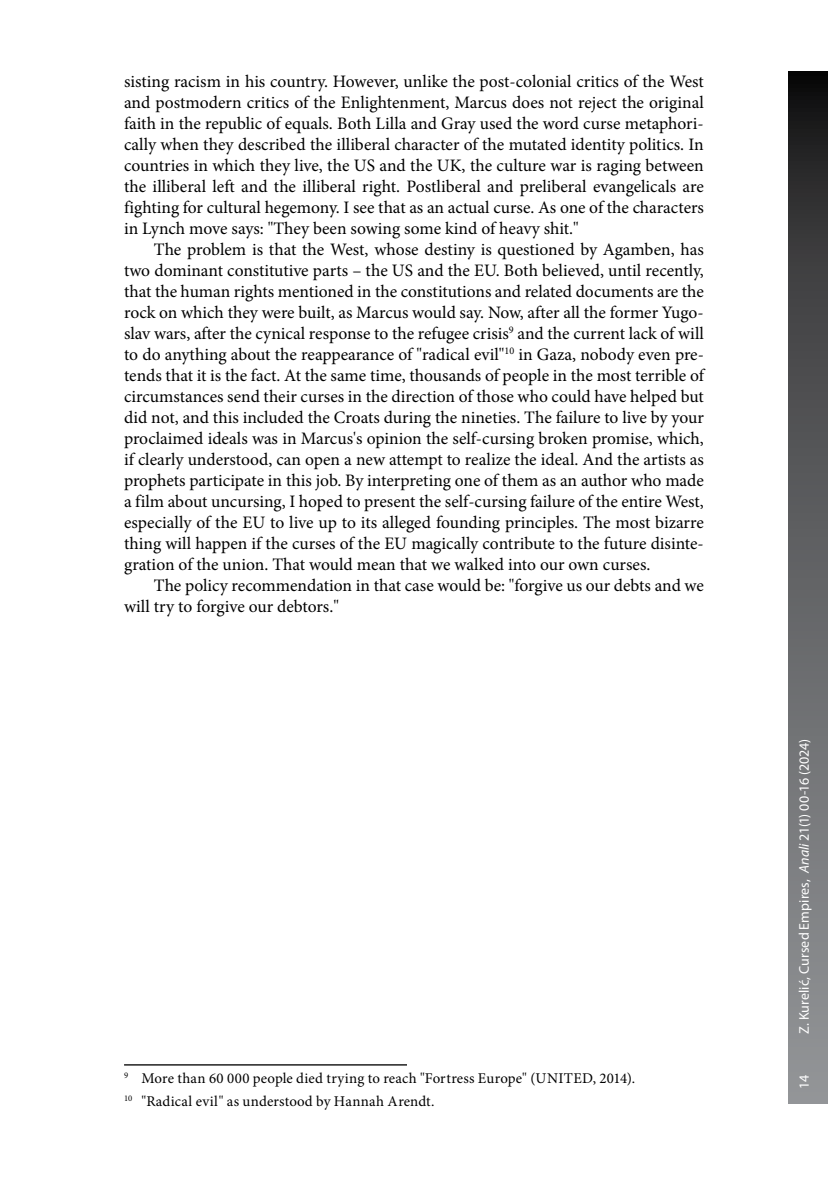
<style>
.page{position:relative;width:828px;height:1180px;background:#fff}
.page>*{position:absolute;margin:0;border:0;box-sizing:border-box;transform-origin:0 0}
.t1{font:17.5px/21px "Minion Pro";letter-spacing:-.005em;color:#000;text-align:justify}
.t2{font:14.88px/22.8px "Minion Pro";letter-spacing:.015em;color:#000}
.t3{font:14px "Myriad Pro";letter-spacing:.005em;color:#fff}
.s1{font-style:italic}
</style>
<div class="page">
<svg style="left:788px;top:71px;width:40px;height:1032px;background:#5e5f61"></svg>
<hr style="left:124px;top:1064px;width:283px;height:1px;background:#000">
<p class="t1" style="left:124px;top:71px;width:581px">sisting racism in his country. However, unlike the post-colonial critics of the West and postmodern critics of the Enlightenment, Marcus does not reject the original faith in the republic of equals. Both Lilla and Gray used the word curse metaphori&shy;cally when they described the illiberal character of the mutated identity politics. In countries in which they live, the US and the UK, the culture war is raging between the illiberal left and the illiberal right. Postliberal and preliberal evangelicals are fighting for cultural hegemony. I see that as an actual curse. As one of the characters in Lynch move says: "They been sowing some kind of heavy shit."</p>
<p class="t1" style="left:124px;top:239px;width:581px;text-indent:30px">The problem is that the West, whose destiny is questioned by Agamben, has two dominant constitutive parts – the US and the EU. Both believed, until recently, that the human rights mentioned in the constitutions and related documents are the rock on which they were built, as Marcus would say. Now, after all the former Yugo&shy;slav wars, after the cynical response to the refugee crisis<sup>9</sup> and the current lack of will to do anything about the reappearance of "radical evil"<sup>10</sup> in Gaza, nobody even pre&shy;tends that it is the fact. At the same time, thousands of people in the most terrible of circumstances send their curses in the direction of those who could have helped but did not, and this included the Croats during the nineties. The failure to live by your proclaimed ideals was in Marcus's opinion the self-cursing broken promise, which, if clearly understood, can open a new attempt to realize the ideal. And the artists as prophets participate in this job. By interpreting one of them as an author who made a film about uncursing, I hoped to present the self-cursing failure of the entire West, especially of the EU to live up to its alleged founding principles. The most bizarre thing will happen if the curses of the EU magically contribute to the future disinte&shy;gration of the union. That would mean that we walked into our own curses.</p>
<p class="t1" style="left:124px;top:575px;width:581px;text-indent:30px">The policy recommendation in that case would be: "forgive us our debts and we will try to forgive our debtors."</p>
<p class="t2" style="left:124px;top:1066px;width:512px"><sup>9</sup> More than 60 000 people died trying to reach "Fortress Europe" (UNITED, 2014).<br><sup>10</sup> "Radical evil" as understood by Hannah Arendt.</p>
<p class="t3" style="left:795px;top:1034px;width:296px;rotate:-90deg">Z. Kurelić, Cursed Empires, <span class="s1">Anali</span> 21(1) 00-16 (2024)</p>
<p class="t3" style="left:795px;top:1088px;width:15px;rotate:-90deg">14</p>
</div>
